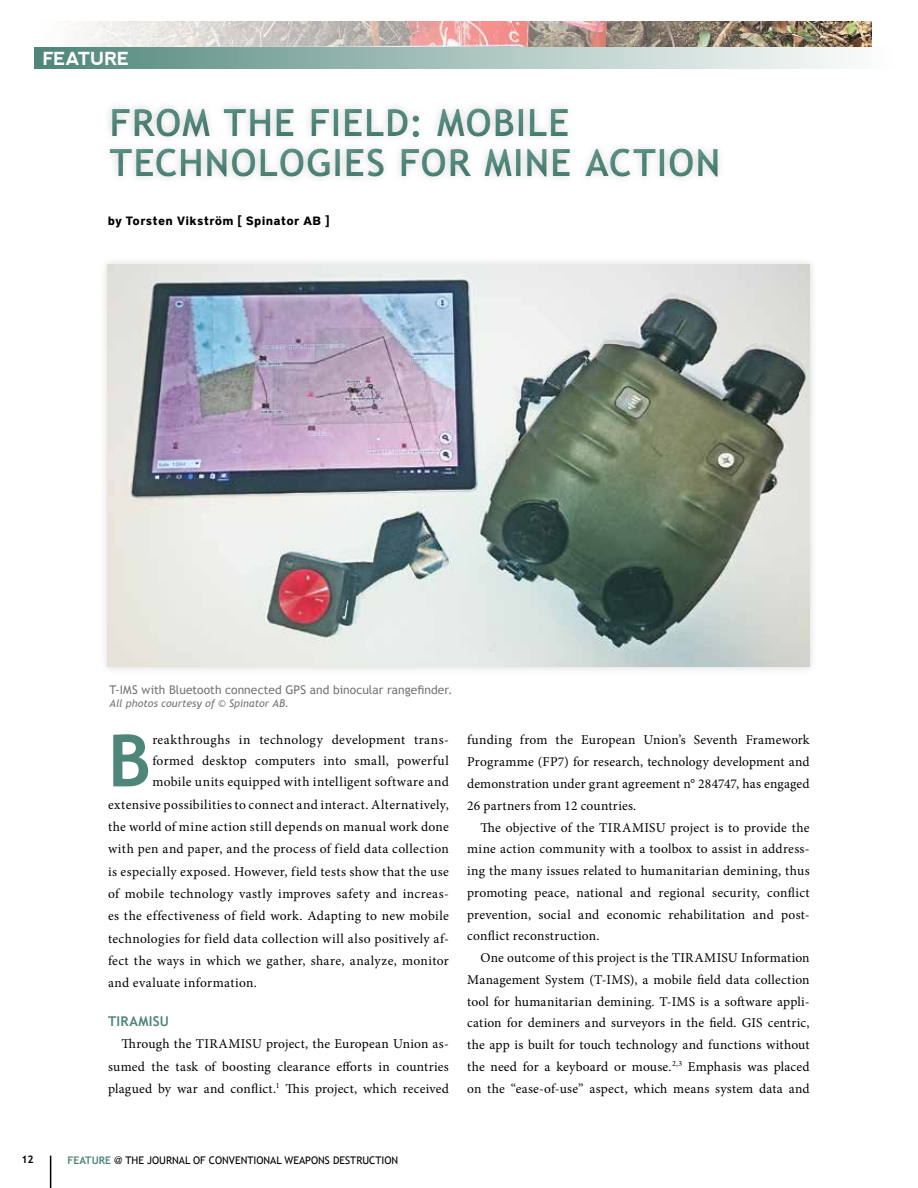
<style>
.page{position:relative;width:918px;height:1188px;background:#fff}
.page>*{position:absolute;margin:0;border:0;box-sizing:border-box;transform-origin:0 0}
.t1{font:700 72.15px "Trebuchet MS";color:#4f867a}
.t2{font:700 37.5px/40.5px "Trebuchet MS";letter-spacing:.02em;color:#4f867a}
.t3{font:700 18px "nevis";letter-spacing:-.015em;color:#fff}
.t4{font:13.5px/21.8px "Minion Pro";letter-spacing:.02em;color:#000;text-align:justify}
.t5{font:700 13.5px "Trebuchet MS";letter-spacing:.015em;color:#4f867a}
.t6{font:12px "Trebuchet MS";letter-spacing:.005em;color:#757578}
.t7{font:700 12px "District";letter-spacing:.025em;color:#000}
.t8{font:10.5px "Trebuchet MS";color:#000}
.t9{font:italic 10.5px "Trebuchet MS";letter-spacing:.01em;color:#757578}
.t10{font:700 10.5px "Trebuchet MS";color:#000}
.s1{font-weight:700;color:#4f867a}
.s2{font-family:"Univers";font-weight:300}
</style>
<div class="page">
<hr style="left:50px;top:1156px;width:1px;height:32px;background:#000">
<div style="left:104px;top:102px;width:624px;height:86px;background:#000;opacity:.15"></div>
<div style="left:99px;top:256px;width:719px;height:419px;background:#000;opacity:.15"></div>
<img style="left:108px;top:265px;width:702px;height:402px">
<div style="left:34px;top:47px;width:864px;height:21px;background:linear-gradient(to right,#50877b,#fff)"></div>
<img style="left:75px;top:21px;width:797px;height:26px">
<h3 class="t3" style="left:43px;top:48px;width:88px">FEATURE</h3>
<h2 class="t2" style="left:110px;top:102px;width:612px">FROM THE FIELD: MOBILE<br>TECHNOLOGIES FOR MINE ACTION</h2>
<p class="t7" style="left:108px;top:213px;width:223px">by Torsten Vikström [ Spinator AB ]</p>
<p class="t6" style="left:110px;top:682px;width:344px">T-IMS with Bluetooth connected GPS and binocular rangefinder.</p>
<p class="t9" style="left:110px;top:697px;width:181px">All photos courtesy of © Spinator AB.</p>
<h1 class="t1" style="left:108px;top:716px;width:44px">B</h1>
<p class="t4" style="left:152px;top:730px;width:298px;line-height:21px">reakthroughs in technology development trans&shy;formed desktop computers into small, powerful mobile units equipped with intelligent software and</p>
<p class="t4" style="left:108px;top:793px;width:342px;line-height:22.4px">extensive possibilities to connect and interact. Alternatively, the world of mine action still depends on manual work done with pen and paper, and the process of field data collection is especially exposed. However, field tests show that the use of mobile technology vastly improves safety and increas&shy;es the effectiveness of field work. Adapting to new mobile technologies for field data collection will also positively af&shy;fect the ways in which we gather, share, analyze, monitor and evaluate information.</p>
<p class="t5" style="left:108px;top:1013px;width:63px">TIRAMISU</p>
<p class="t4" style="left:108px;top:1033px;width:342px;line-height:22.4px;text-indent:14px">Through the TIRAMISU project, the European Union as&shy;sumed the task of boosting clearance efforts in countries plagued by war and conflict.<sup>1</sup> This project, which received</p>
<p class="t4" style="left:467px;top:729px;width:344px">funding from the European Union’s Seventh Framework Programme (FP7) for research, technology development and demonstration under grant agreement n° 284747, has engaged 26 partners from 12 countries.</p>
<p class="t4" style="left:467px;top:816px;width:344px;text-indent:13px">The objective of the TIRAMISU project is to provide the mine action community with a toolbox to assist in address&shy;ing the many issues related to humanitarian demining, thus promoting peace, national and regional security, conflict prevention, social and economic rehabilitation and post&shy;conflict reconstruction.</p>
<p class="t4" style="left:467px;top:947px;width:344px;text-indent:14px">One outcome of this project is the TIRAMISU Information Management System (T-IMS), a mobile field data collection tool for humanitarian demining. T-IMS is a software appli&shy;cation for deminers and surveyors in the field. GIS centric, the app is built for touch technology and functions without the need for a keyboard or mouse.<sup>2,3</sup> Emphasis was placed on the “ease-of-use” aspect, which means system data and</p>
<p class="t10" style="left:21px;top:1153px;width:14px">12</p>
<p class="t8" style="left:68px;top:1154px;width:332px"><span class="s1">FEATURE</span> <span class="s2">@</span> THE JOURNAL OF CONVENTIONAL WEAPONS DESTRUCTION</p>
</div>
